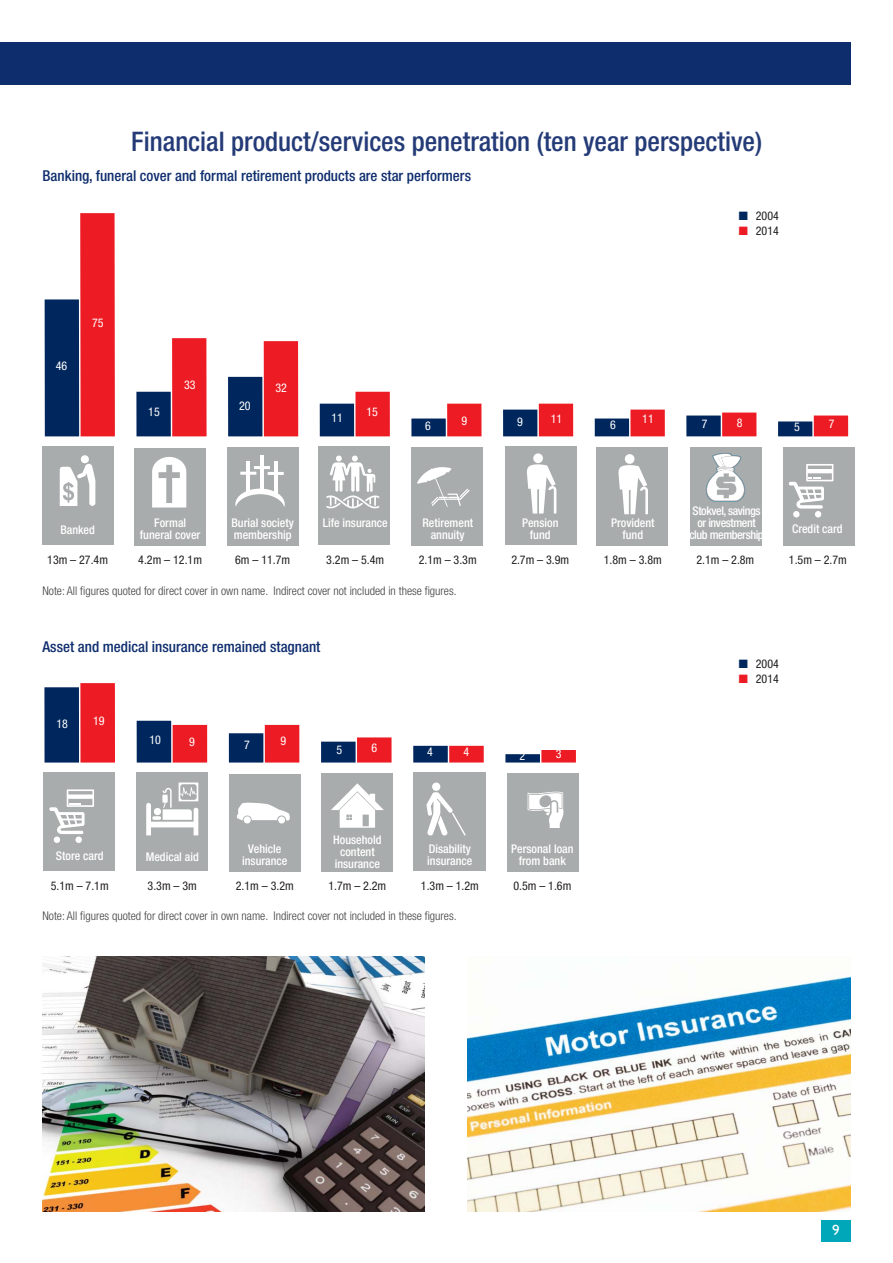
<style>
.page{position:relative;width:893px;height:1263px;background:#fff}
.page>*{position:absolute;margin:0;border:0;box-sizing:border-box;transform-origin:0 0}
.t1{font:500 condensed 27px "Helvetica Neue LT Std";color:#243b77}
.t2{font:500 condensed 15px "Helvetica Neue LT Std";color:#0e2d6d}
.t3{font:15px "Gill Sans Std";color:#fff}
.t4{font:500 condensed 12px/12px "Helvetica Neue LT Std";color:#fff;text-align:center}
.t5{font:300 condensed 12px "Helvetica Neue LT Std";color:#404041}
.t6{font:condensed 12px "Helvetica Neue LT Std";color:#231f20}
.t7{font:condensed 12px "Helvetica Neue LT Std";color:#fff}
.t8{font:500 condensed 12px/12px "Helvetica Neue LT Std";letter-spacing:-.035em;color:#fff;text-align:center}
.s1{color:#00275d}
.s2{color:#ed1c24}
</style>
<div class="page">
<div style="left:821px;top:1220px;width:29px;height:22px;background:#00a7b8"></div>
<div style="left:0;top:43px;width:850px;height:42px;background:#0e2d6d"></div>
<div style="left:80px;top:213px;width:35px;height:223px;background:#ed1c24"></div>
<div style="left:172px;top:338px;width:34px;height:98px;background:#ed1c24"></div>
<div style="left:264px;top:341px;width:34px;height:95px;background:#ed1c24"></div>
<div style="left:355px;top:392px;width:35px;height:44px;background:#ed1c24"></div>
<div style="left:447px;top:404px;width:34px;height:32px;background:#ed1c24"></div>
<div style="left:539px;top:404px;width:34px;height:32px;background:#ed1c24"></div>
<div style="left:630px;top:410px;width:34px;height:26px;background:#ed1c24"></div>
<div style="left:722px;top:413px;width:34px;height:23px;background:#ed1c24"></div>
<div style="left:813px;top:416px;width:35px;height:20px;background:#ed1c24"></div>
<div style="left:45px;top:299px;width:34px;height:137px;background:#00275d"></div>
<div style="left:136px;top:392px;width:35px;height:44px;background:#00275d"></div>
<div style="left:228px;top:377px;width:34px;height:59px;background:#00275d"></div>
<div style="left:320px;top:404px;width:34px;height:32px;background:#00275d"></div>
<div style="left:411px;top:419px;width:35px;height:17px;background:#00275d"></div>
<div style="left:503px;top:410px;width:34px;height:26px;background:#00275d"></div>
<div style="left:594px;top:419px;width:35px;height:17px;background:#00275d"></div>
<div style="left:686px;top:416px;width:34px;height:20px;background:#00275d"></div>
<div style="left:778px;top:421px;width:34px;height:15px;background:#00275d"></div>
<svg style="left:42px;top:446px;width:72px;height:99px;background:#b3b6b6"></svg>
<svg style="left:134px;top:448px;width:72px;height:98px"></svg>
<div style="left:225px;top:447px;width:75px;height:100px;background:linear-gradient(to right,#a9acac,#a9acac)"></div>
<div style="left:227px;top:447px;width:71px;height:98px;background:#a9acac"></div>
<hr style="left:260px;top:455px;width:3px;height:34px;background:#fff">
<hr style="left:254px;top:466px;width:16px;height:3px;background:#fff">
<svg style="left:235px;top:489px;width:50px;height:18px"></svg>
<hr style="left:274px;top:461px;width:3px;height:34px;background:#fff">
<hr style="left:268px;top:472px;width:16px;height:3px;background:#fff">
<hr style="left:247px;top:461px;width:3px;height:33px;background:#fff">
<hr style="left:240px;top:472px;width:16px;height:3px;background:#fff">
<svg style="left:318px;top:446px;width:72px;height:99px;background:#b5b7b7"></svg>
<svg style="left:411px;top:447px;width:72px;height:99px;background:#aeb0b0"></svg>
<svg style="left:505px;top:446px;width:72px;height:99px;background:#b4b7b7"></svg>
<svg style="left:596px;top:447px;width:72px;height:99px;background:#b4b7b7"></svg>
<svg style="left:690px;top:447px;width:72px;height:99px;background:#b1b5b5"></svg>
<svg style="left:783px;top:447px;width:71px;height:99px;background:#b2b4b4"></svg>
<div style="left:80px;top:683px;width:35px;height:80px;background:#ed1c24"></div>
<div style="left:173px;top:725px;width:34px;height:38px;background:#ed1c24"></div>
<div style="left:265px;top:725px;width:34px;height:38px;background:#ed1c24"></div>
<div style="left:357px;top:737px;width:34px;height:26px;background:#ed1c24"></div>
<div style="left:449px;top:746px;width:34px;height:17px;background:#ed1c24"></div>
<div style="left:541px;top:750px;width:35px;height:13px;background:#ed1c24"></div>
<div style="left:45px;top:687px;width:34px;height:76px;background:#00275d"></div>
<div style="left:137px;top:721px;width:34px;height:42px;background:#00275d"></div>
<div style="left:229px;top:733px;width:34px;height:30px;background:#00275d"></div>
<div style="left:321px;top:742px;width:34px;height:21px;background:#00275d"></div>
<div style="left:413px;top:746px;width:35px;height:17px;background:#00275d"></div>
<div style="left:505px;top:754px;width:35px;height:9px;background:#00275d"></div>
<div style="left:43px;top:773px;width:72px;height:98px;background:#a9acac"></div>
<svg style="left:49px;top:789px;width:45px;height:54px"></svg>
<div style="left:136px;top:773px;width:72px;height:98px;background:#a9acac"></div>
<svg style="left:146px;top:783px;width:52px;height:52px"></svg>
<svg style="left:300px;top:774px;width:1px;height:98px"></svg>
<div style="left:229px;top:774px;width:71px;height:98px;background:#a9acac"></div>
<svg style="left:237px;top:803px;width:53px;height:21px"></svg>
<div style="left:320px;top:772px;width:74px;height:101px;background:#a9acac"></div>
<svg style="left:331px;top:783px;width:53px;height:45px"></svg>
<div style="left:414px;top:773px;width:72px;height:98px;background:#a9acac"></div>
<svg style="left:426px;top:783px;width:39px;height:53px"></svg>
<svg style="left:578px;top:773px;width:1px;height:99px"></svg>
<div style="left:506px;top:773px;width:72px;height:99px;background:#a9acac"></div>
<svg style="left:527px;top:791px;width:37px;height:37px"></svg>
<img style="left:468px;top:976px;width:382px;height:236px">
<img style="left:43px;top:957px;width:382px;height:255px">
<h1 class="t1" style="left:131px;top:132px;width:632px">Financial product/services penetration (ten year perspective)</h1>
<p class="t2" style="left:43px;top:170px;width:430px">Banking, funeral cover and formal retirement products are star performers</p>
<p class="t7" style="left:56px;top:362px;width:13px">46</p>
<p class="t7" style="left:92px;top:319px;width:13px">75</p>
<p class="t7" style="left:148px;top:408px;width:13px">15</p>
<p class="t7" style="left:184px;top:381px;width:13px">33</p>
<p class="t7" style="left:239px;top:401px;width:13px">20</p>
<p class="t7" style="left:275px;top:383px;width:13px">32</p>
<p class="t7" style="left:331px;top:413px;width:13px">11</p>
<p class="t7" style="left:366px;top:407px;width:13px">15</p>
<p class="t7" style="left:425px;top:421px;width:7px">6</p>
<p class="t7" style="left:461px;top:417px;width:7px">9</p>
<p class="t7" style="left:517px;top:417px;width:7px">9</p>
<p class="t7" style="left:550px;top:414px;width:13px">11</p>
<p class="t7" style="left:610px;top:421px;width:7px">6</p>
<p class="t7" style="left:642px;top:415px;width:13px">11</p>
<p class="t4" style="left:60px;top:525px;width:36px">Banked</p>
<p class="t4" style="left:140px;top:518px;width:62px">Formal funeral cover</p>
<p class="t4" style="left:231px;top:518px;width:64px;text-align:left">Burial society membership</p>
<p class="t4" style="left:323px;top:518px;width:67px">Life insurance</p>
<p class="t4" style="left:422px;top:518px;width:52px">Retirement annuity</p>
<p class="t4" style="left:522px;top:518px;width:38px">Pension fund</p>
<p class="t4" style="left:611px;top:518px;width:45px">Provident fund</p>
<p class="t6" style="left:738px;top:211px;width:42px"><span class="s1">■</span> 2004</p>
<p class="t6" style="left:738px;top:226px;width:42px"><span class="s2">■</span> 2014</p>
<p class="t7" style="left:701px;top:420px;width:7px">7</p>
<p class="t7" style="left:736px;top:418px;width:7px">8</p>
<p class="t7" style="left:794px;top:422px;width:7px">5</p>
<p class="t7" style="left:829px;top:419px;width:7px">7</p>
<p class="t8" style="left:689px;top:505px;width:76px">Stokvel, savings or investment club membership</p>
<p class="t4" style="left:792px;top:524px;width:52px">Credit card</p>
<p class="t6" style="left:47px;top:555px;width:62px">13m – 27.4m</p>
<p class="t6" style="left:138px;top:555px;width:65px">4.2m – 12.1m</p>
<p class="t6" style="left:235px;top:555px;width:57px">6m – 11.7m</p>
<p class="t6" style="left:326px;top:555px;width:59px">3.2m – 5.4m</p>
<p class="t6" style="left:419px;top:555px;width:59px">2.1m – 3.3m</p>
<p class="t6" style="left:511px;top:555px;width:59px">2.7m – 3.9m</p>
<p class="t6" style="left:604px;top:555px;width:59px">1.8m – 3.8m</p>
<p class="t6" style="left:696px;top:555px;width:59px">2.1m – 2.8m</p>
<p class="t6" style="left:788px;top:555px;width:59px">1.5m – 2.7m</p>
<p class="t5" style="left:43px;top:586px;width:415px">Note: All figures quoted for direct cover in own name. Indirect cover not included in these figures.</p>
<p class="t2" style="left:43px;top:642px;width:279px">Asset and medical insurance remained stagnant</p>
<p class="t7" style="left:56px;top:719px;width:13px">18</p>
<p class="t7" style="left:93px;top:717px;width:13px">19</p>
<p class="t7" style="left:149px;top:735px;width:13px">10</p>
<p class="t7" style="left:189px;top:737px;width:7px">9</p>
<p class="t7" style="left:244px;top:741px;width:7px">7</p>
<p class="t7" style="left:280px;top:737px;width:7px">9</p>
<p class="t7" style="left:336px;top:745px;width:7px">5</p>
<p class="t7" style="left:371px;top:743px;width:7px">6</p>
<p class="t7" style="left:427px;top:747px;width:7px">4</p>
<p class="t7" style="left:463px;top:747px;width:7px">4</p>
<p class="t7" style="left:519px;top:752px;width:7px">2</p>
<p class="t7" style="left:555px;top:749px;width:7px">3</p>
<p class="t4" style="left:56px;top:851px;width:49px">Store card</p>
<p class="t4" style="left:146px;top:852px;width:55px">Medical aid</p>
<p class="t4" style="left:242px;top:844px;width:47px">Vehicle insurance</p>
<p class="t4" style="left:333px;top:835px;width:50px">Household content insurance</p>
<p class="t4" style="left:427px;top:844px;width:47px;text-align:left">Disability insurance</p>
<p class="t4" style="left:511px;top:844px;width:64px">Personal loan from bank</p>
<p class="t6" style="left:51px;top:881px;width:59px">5.1m – 7.1m</p>
<p class="t6" style="left:148px;top:881px;width:51px">3.3m – 3m</p>
<p class="t6" style="left:236px;top:881px;width:59px">2.1m – 3.2m</p>
<p class="t6" style="left:328px;top:881px;width:59px">1.7m – 2.2m</p>
<p class="t6" style="left:421px;top:881px;width:59px">1.3m – 1.2m</p>
<p class="t6" style="left:513px;top:881px;width:59px">0.5m – 1.6m</p>
<p class="t5" style="left:43px;top:912px;width:415px">Note: All figures quoted for direct cover in own name. Indirect cover not included in these figures.</p>
<p class="t6" style="left:738px;top:659px;width:42px"><span class="s1">■</span> 2004</p>
<p class="t6" style="left:738px;top:674px;width:42px"><span class="s2">■</span> 2014</p>
<p class="t3" style="left:832px;top:1221px;width:9px">9</p>
</div>
